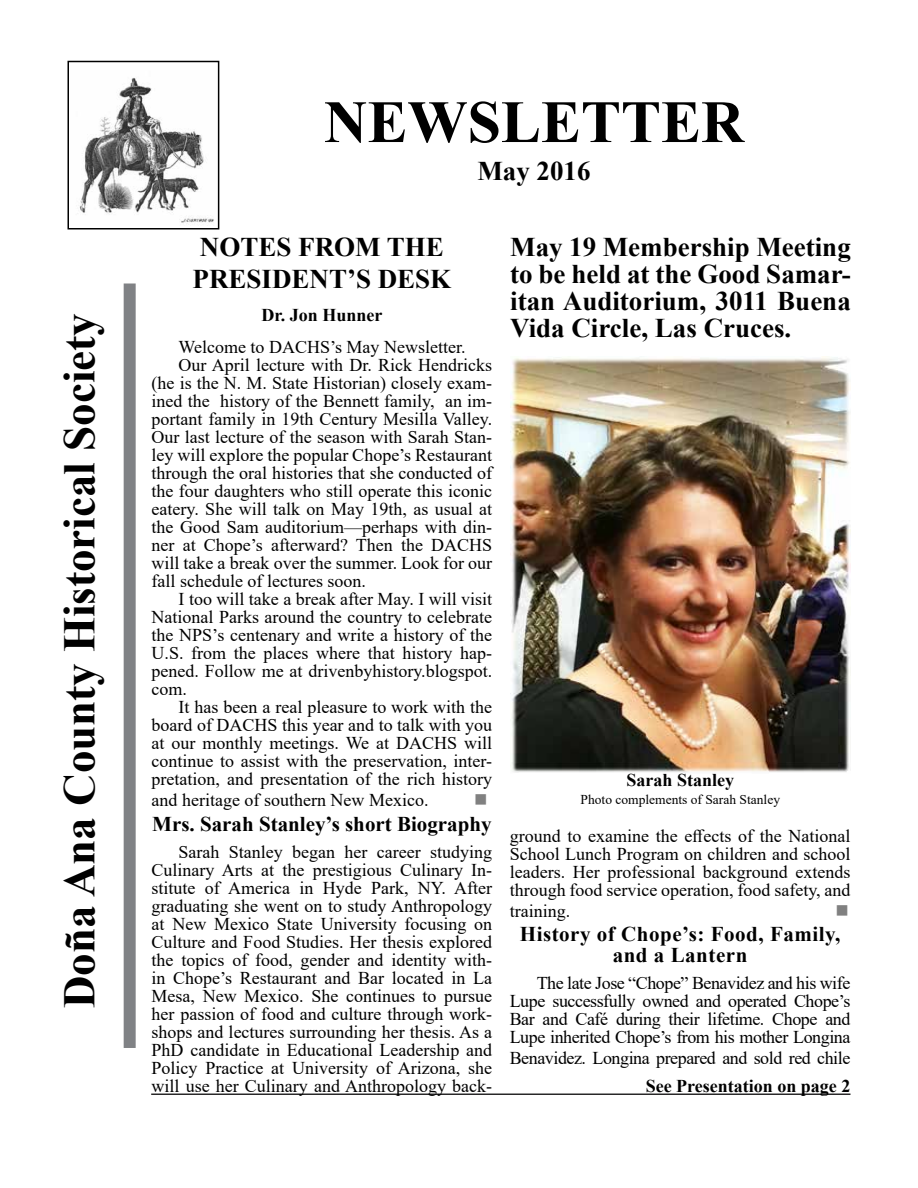
<style>
.page{position:relative;width:918px;height:1188px;background:#fff}
.page>*{position:absolute;margin:0;border:0;box-sizing:border-box;transform-origin:0 0}
.t1{font:700 60px "Times New Roman";color:#000}
.t2{font:700 45px "Times New Roman";color:#000}
.t3{font:700 27px/27px "Times New Roman";color:#000}
.t4{font:700 21px/21px "Times New Roman";letter-spacing:.025em;color:#000;text-align:center}
.t5{font:700 21px "Times New Roman";color:#000}
.t6{font:18px/18px "Times New Roman";color:#000;text-align:justify}
.t7{font:700 18px "Times New Roman";color:#000}
.t8{font:18px "Times New Roman";letter-spacing:-.025em;color:#000}
.t9{font:18px "Wingdings";color:#808080}
.t10{font:13.5px "Times New Roman";color:#000}
</style>
<div class="page">
<div style="left:124px;top:284px;width:12px;height:764px;background:#808285"></div>
<div style="left:68px;top:61px;width:151px;height:169px;border:2px solid #000"></div>
<img style="left:70px;top:65px;width:147px;height:161px">
<hr style="left:151px;top:1094px;width:700px;height:1px;background:#292829">
<img style="left:510px;top:356px;width:341px;height:417px">
<h2 class="t2" style="left:47px;top:1008px;width:697px;rotate:-90deg">Doña Ana County Historical Society</h2>
<h1 class="t1" style="left:324px;top:79px;width:422px">NEWSLETTER</h1>
<h3 class="t3" style="left:477px;top:156px;width:115px">May 2016</h3>
<h3 class="t3" style="left:193px;top:230px;width:260px;line-height:32.4px">NOTES FROM THE<br>PRESIDENT’S DESK</h3>
<p class="t7" style="left:262px;top:302px;width:122px">Dr. Jon Hunner</p>
<p class="t6" style="left:179px;top:337px;width:289px">Welcome to DACHS’s May Newsletter.</p>
<p class="t6" style="left:179px;top:355px;width:315px">Our April lecture with Dr. Rick Hendricks</p>
<p class="t6" style="left:152px;top:373px;width:342px">(he is the N. M. State Historian) closely exam-</p>
<p class="t6" style="left:152px;top:391px;width:342px">ined the history of the Bennett family, an im-</p>
<p class="t6" style="left:152px;top:409px;width:342px">portant family in 19th Century Mesilla Valley.</p>
<p class="t6" style="left:152px;top:427px;width:342px">Our last lecture of the season with Sarah Stan-</p>
<p class="t6" style="left:152px;top:445px;width:342px">ley will explore the popular Chope’s Restaurant</p>
<p class="t6" style="left:152px;top:463px;width:342px">through the oral histories that she conducted of</p>
<p class="t6" style="left:152px;top:481px;width:342px">the four daughters who still operate this iconic</p>
<p class="t6" style="left:152px;top:499px;width:342px">eatery. She will talk on May 19th, as usual at</p>
<p class="t6" style="left:152px;top:517px;width:342px">the Good Sam auditorium—perhaps with din-</p>
<p class="t6" style="left:152px;top:535px;width:342px">ner at Chope’s afterward? Then the DACHS</p>
<p class="t6" style="left:152px;top:553px;width:342px">will take a break over the summer. Look for our</p>
<p class="t6" style="left:152px;top:571px;width:216px">fall schedule of lectures soon.</p>
<p class="t6" style="left:179px;top:589px;width:315px">I too will take a break after May. I will visit</p>
<p class="t6" style="left:152px;top:607px;width:342px">National Parks around the country to celebrate</p>
<p class="t6" style="left:152px;top:625px;width:342px">the NPS’s centenary and write a history of the</p>
<p class="t6" style="left:152px;top:643px;width:342px">U.S. from the places where that history hap-</p>
<p class="t6" style="left:152px;top:661px;width:342px">pened. Follow me at drivenbyhistory.blogspot.</p>
<p class="t6" style="left:152px;top:679px;width:37px">com.</p>
<p class="t6" style="left:179px;top:697px;width:315px">It has been a real pleasure to work with the</p>
<p class="t6" style="left:152px;top:715px;width:342px">board of DACHS this year and to talk with you</p>
<p class="t6" style="left:152px;top:733px;width:342px">at our monthly meetings. We at DACHS will</p>
<p class="t6" style="left:152px;top:751px;width:342px">continue to assist with the preservation, inter-</p>
<p class="t6" style="left:152px;top:769px;width:342px">pretation, and presentation of the rich history</p>
<p class="t6" style="left:152px;top:790px;width:278px">and heritage of southern New Mexico.</p>
<p class="t9" style="left:474px;top:790px;width:15px">■</p>
<p class="t5" style="left:152px;top:809px;width:341px">Mrs. Sarah Stanley’s short Biography</p>
<p class="t6" style="left:152px;top:842px;width:342px;text-indent:27px">Sarah Stanley began her career studying Culinary Arts at the prestigious Culinary In&shy;stitute of America in Hyde Park, NY. After graduating she went on to study Anthropology at New Mexico State University focusing on Culture and Food Studies. Her thesis explored the topics of food, gender and identity with&shy;in Chope’s Restaurant and Bar located in La Mesa, New Mexico. She continues to pursue her passion of food and culture through work&shy;shops and lectures surrounding her thesis. As a PhD candidate in Educational Leadership and Policy Practice at University of Arizona, she will use her Culinary and Anthropology back-</p>
<h3 class="t3" style="left:510px;top:232px;width:342px;text-align:justify">May 19 Membership Meeting to be held at the Good Samar&shy;itan Auditorium, 3011 Buena Vida Circle, Las Cruces.</h3>
<p class="t7" style="left:627px;top:767px;width:109px">Sarah Stanley</p>
<p class="t10" style="left:581px;top:790px;width:201px">Photo complements of Sarah Stanley</p>
<p class="t6" style="left:510px;top:826px;width:342px">ground to examine the effects of the National School Lunch Program on children and school leaders. Her professional background extends through food service operation, food safety, and</p>
<p class="t6" style="left:510px;top:901px;width:62px">training.</p>
<p class="t9" style="left:835px;top:901px;width:15px">■</p>
<p class="t4" style="left:520px;top:923px;width:322px">History of Chope’s: Food, Family, and a Lantern</p>
<p class="t6" style="left:510px;top:973px;width:342px;text-indent:27px">The late Jose “Chope” Benavidez and his wife Lupe successfully owned and operated Chope’s Bar and Café during their lifetime. Chope and Lupe inherited Chope’s from his mother Longina</p>
<p class="t8" style="left:510px;top:1045px;width:342px">Benavidez. Longina prepared and sold red chile</p>
<p class="t7" style="left:646px;top:1073px;width:206px">See Presentation on page 2</p>
</div>
